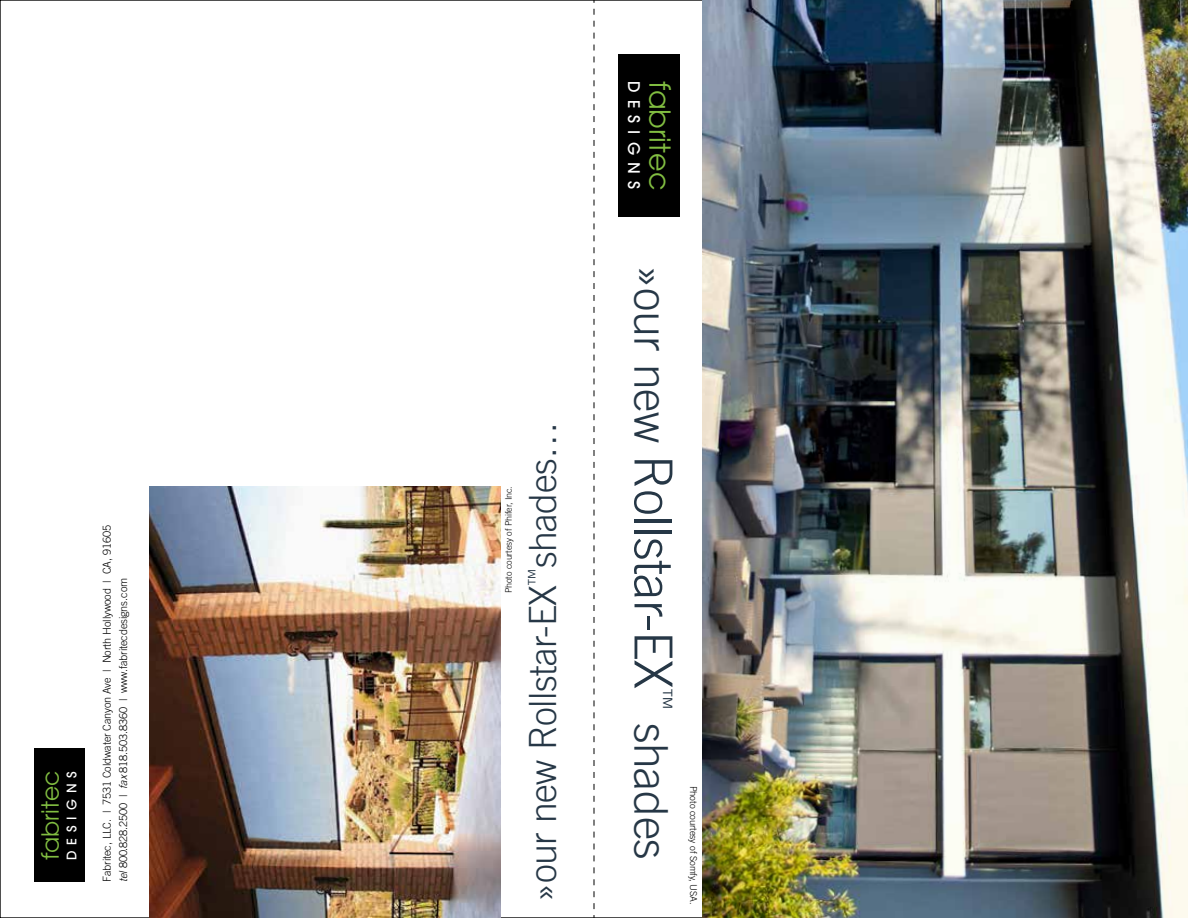
<style>
.page{position:relative;width:1188px;height:918px;background:#fff}
.page>*{position:absolute;margin:0;border:0;box-sizing:border-box;transform-origin:0 0}
.t1{font:300 52.5px "Trade Gothic";letter-spacing:-.01em;color:#263746}
.t2{font:300 46.5px "Trade Gothic";letter-spacing:-.01em;color:#263746}
.t3{font:300 37.5px "Trade Gothic";letter-spacing:-.015em;color:#263746}
.t4{font:28.65px "Avant Garde";color:#81bd41}
.t5{font:23.55px "Avant Garde";color:#81bd41}
.t6{font:300 22.5px "Trade Gothic";color:#263746}
.t7{font:500 15.9px "Avant Garde";letter-spacing:.455em;color:#fff}
.t8{font:500 13.05px "Avant Garde";letter-spacing:.455em;color:#fff}
.t9{font:300 10.95px/16.5px "Trade Gothic";letter-spacing:-.01em;color:#000}
.t10{font:300 9.45px "Trade Gothic";letter-spacing:-.01em;color:#000}
.t11{font:300 9px "Trade Gothic";letter-spacing:-.01em;color:#000}
.s1{font-style:italic}
.s2{font-size:46.5px}
</style>
<div class="page">
<img style="left:702px;top:0;width:486px;height:918px">
<img style="left:149px;top:486px;width:351px;height:432px">
<div style="left:618px;top:54px;width:61px;height:163px;background:#000"></div>
<div style="left:34px;top:749px;width:51px;height:133px;background:#000"></div>
<svg style="left:594px;top:0;width:1px;height:918px"></svg>
<h3 class="t5" style="left:36px;top:860px;width:91px;rotate:-90deg">fabritec</h3>
<p class="t8" style="left:64px;top:860px;width:91px;rotate:-90deg">DESIGNS</p>
<p class="t9" style="left:98px;top:882px;width:358px;rotate:-90deg">Fabritec, LLC. | 7531 Coldwater Canyon Ave | North Hollywood | CA, 91605 <span class="s1">tel</span> 800.828.2500 | <span class="s1">fax</span> 818.503.8360 | www.fabritecdesigns.com</p>
<p class="t11" style="left:503px;top:593px;width:109px;rotate:-90deg">Photo courtesy of Phifer, Inc.</p>
<h3 class="t3" style="left:520px;top:902px;width:482px;rotate:-90deg">»our new Rollstar-EX<sup>™</sup>shades…</h3>
<h3 class="t7" style="left:644px;top:81px;width:110px;rotate:90deg">DESIGNS</h3>
<h3 class="t4" style="left:677px;top:81px;width:111px;rotate:90deg">fabritec</h3>
<h1 class="t1" style="left:684px;top:265px;width:425px;rotate:90deg"><span class="s2">»our new</span> Rollstar-EX</h1>
<h3 class="t6" style="left:678px;top:688px;width:24px;rotate:90deg">™</h3>
<h2 class="t2" style="left:679px;top:723px;width:139px;rotate:90deg">shades</h2>
<p class="t10" style="left:699px;top:786px;width:120px;rotate:90deg">Photo courtesy of Somfy, USA.</p>
</div>
